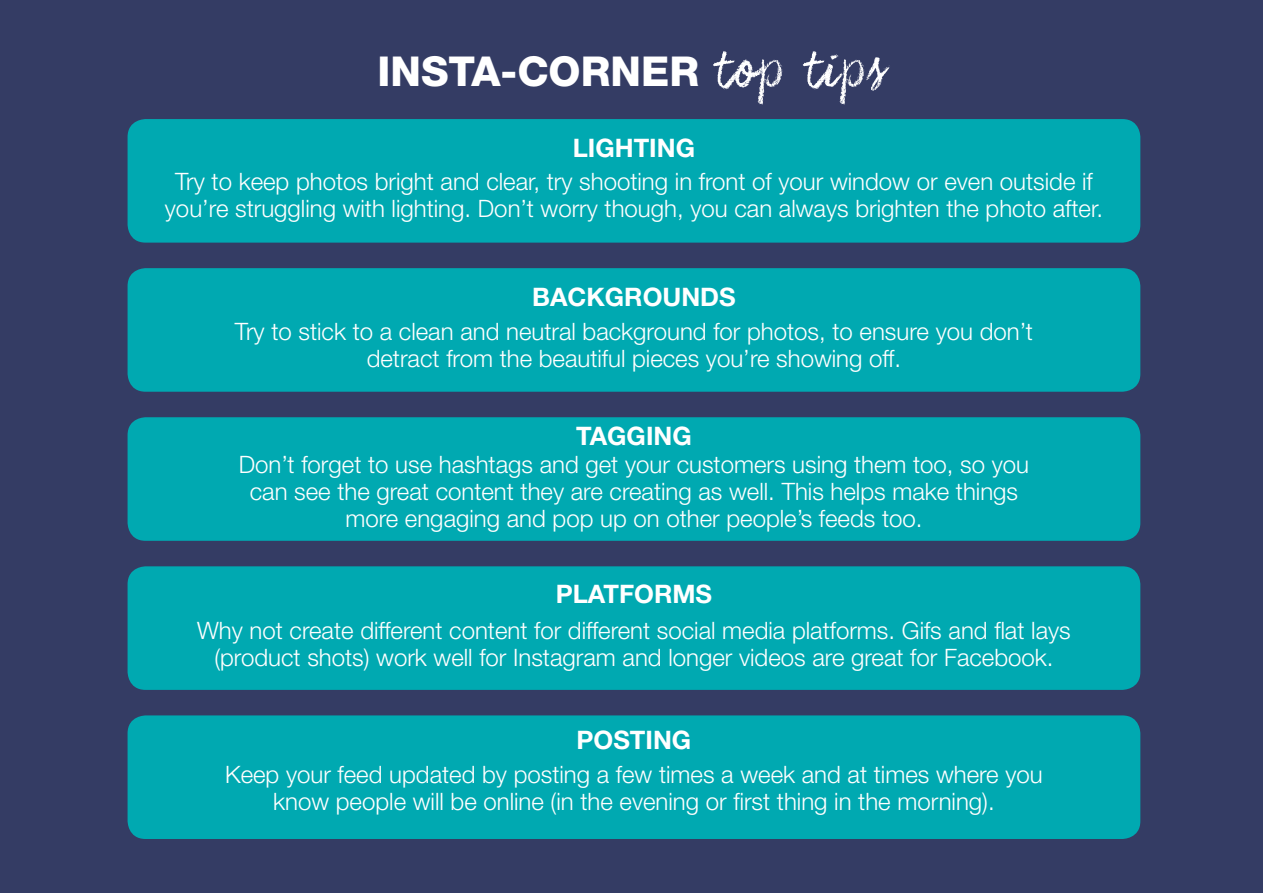
<style>
.page{position:relative;width:1263px;height:893px;background:#343c64}
.page>*{position:absolute;margin:0;border:0;box-sizing:border-box;transform-origin:0 0}
.t1{font:800 41.25px "Helvetica Neue LT Std";color:#fff}
.t2{font:700 25.5px "Helvetica Neue LT Std";color:#fff}
.t3{font:300 24px/27px "Helvetica Neue LT Std";color:#fff;text-align:center}
.s1{font-family:"Coalhand Luke Avon";font-weight:400;font-size:51.15px}
</style>
<div class="page">
<div style="left:128px;top:119px;width:1012px;height:124px;background:#00a9b1;border-radius:18px"></div>
<div style="left:128px;top:268px;width:1012px;height:124px;background:#00a9b1;border-radius:18px"></div>
<div style="left:128px;top:417px;width:1012px;height:124px;background:#00a9b1;border-radius:18px"></div>
<div style="left:128px;top:566px;width:1012px;height:124px;background:#00a9b1;border-radius:18px"></div>
<div style="left:128px;top:715px;width:1012px;height:124px;background:#00a9b1;border-radius:18px"></div>
<p class="t1" style="left:377px;top:47px;width:509px">INSTA-CORNER <span class="s1">top tips</span></p>
<p class="t2" style="left:573px;top:132px;width:124px">LIGHTING</p>
<p class="t3" style="left:165px;top:168px;width:940px">Try to keep photos bright and clear, try shooting in front of your window or even outside if you’re struggling with lighting. Don’t worry though, you can always brighten the photo after.</p>
<p class="t2" style="left:532px;top:281px;width:205px">BACKGROUNDS</p>
<p class="t3" style="left:235px;top:318px;width:800px">Try to stick to a clean and neutral background for photos, to ensure you don’t detract from the beautiful pieces you’re showing off.</p>
<p class="t2" style="left:576px;top:420px;width:117px">TAGGING</p>
<p class="t3" style="left:239px;top:450px;width:792px">Don’t forget to use hashtags and get your customers using them too, so you can see the great content they are creating as well. This helps make things more engaging and pop up on other people’s feeds too.</p>
<p class="t2" style="left:556px;top:578px;width:158px">PLATFORMS</p>
<p class="t3" style="left:197px;top:616px;width:875px">Why not create different content for different social media platforms. Gifs and flat lays (product shots) work well for Instagram and longer videos are great for Facebook.</p>
<p class="t2" style="left:577px;top:724px;width:116px">POSTING</p>
<p class="t3" style="left:225px;top:760px;width:819px">Keep your feed updated by posting a few times a week and at times where you know people will be online (in the evening or first thing in the morning).</p>
</div>
